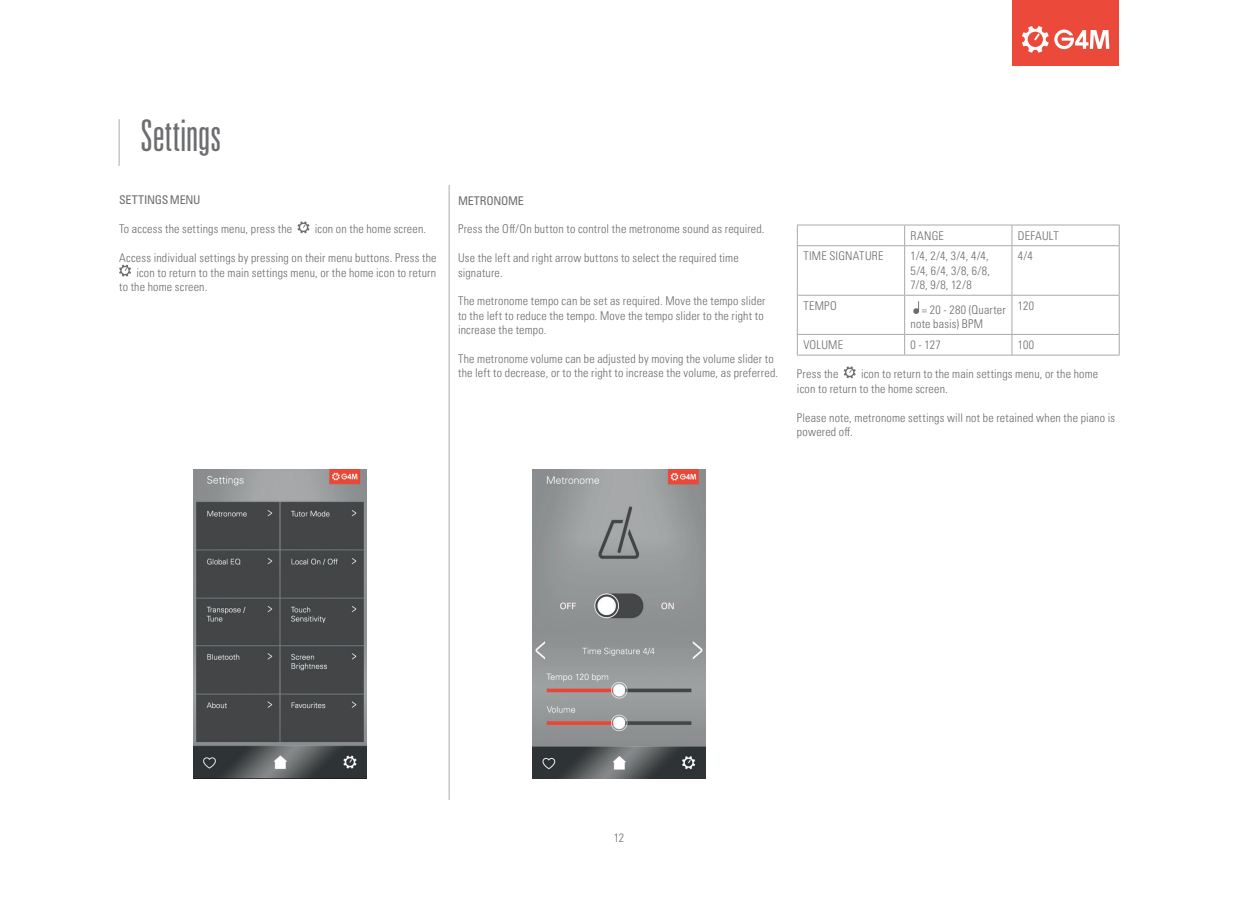
<style>
.page{position:relative;width:1238px;height:919px;background:#fff}
.page>*{position:absolute;margin:0;border:0;box-sizing:border-box;transform-origin:0 0}
.t1{font:43.5px "Univers LT Pro Light Ult Cond";color:#6c6d70}
.t2{font:300 condensed 12px/14.4px "Univers LT Pro";letter-spacing:.015em;color:#6c6d70}
.t3{font:condensed 12px "Univers LT Pro";letter-spacing:-.025em;color:#6c6d70}
</style>
<div class="page">
<img style="left:532px;top:469px;width:173px;height:309px">
<svg style="left:297px;top:221px;width:12px;height:12px"></svg>
<svg style="left:119px;top:264px;width:12px;height:12px"></svg>
<hr style="left:119px;top:119px;width:1px;height:47px;background:#a8a9ad">
<img style="left:193px;top:469px;width:174px;height:309px">
<hr style="left:449px;top:185px;width:1px;height:614px;background:#a8a9ad">
<hr style="left:797px;top:225px;width:107px;height:1px;background:#a8a9ad">
<svg style="left:797px;top:225px;width:1px;height:20px"></svg>
<hr style="left:904px;top:225px;width:107px;height:1px;background:#a8a9ad">
<svg style="left:904px;top:225px;width:1px;height:20px"></svg>
<hr style="left:1011px;top:225px;width:108px;height:1px;background:#a8a9ad">
<svg style="left:1011px;top:225px;width:1px;height:20px"></svg>
<svg style="left:1118px;top:225px;width:1px;height:20px"></svg>
<hr style="left:797px;top:245px;width:107px;height:1px;background:#a8a9ad">
<hr style="left:797px;top:246px;width:1px;height:49px;background:#a8a9ad">
<hr style="left:904px;top:245px;width:107px;height:1px;background:#a8a9ad">
<hr style="left:904px;top:246px;width:1px;height:49px;background:#a8a9ad">
<hr style="left:1011px;top:245px;width:108px;height:1px;background:#a8a9ad">
<hr style="left:1011px;top:246px;width:1px;height:49px;background:#a8a9ad">
<hr style="left:1118px;top:246px;width:1px;height:49px;background:#a8a9ad">
<hr style="left:797px;top:295px;width:107px;height:1px;background:#a8a9ad">
<hr style="left:797px;top:295px;width:1px;height:39px;background:#a8a9ad">
<hr style="left:904px;top:295px;width:107px;height:1px;background:#a8a9ad">
<hr style="left:904px;top:295px;width:1px;height:39px;background:#a8a9ad">
<hr style="left:1011px;top:295px;width:108px;height:1px;background:#a8a9ad">
<hr style="left:1011px;top:295px;width:1px;height:39px;background:#a8a9ad">
<hr style="left:1118px;top:295px;width:1px;height:39px;background:#a8a9ad">
<hr style="left:797px;top:334px;width:107px;height:1px;background:#a8a9ad">
<svg style="left:797px;top:335px;width:1px;height:20px"></svg>
<hr style="left:904px;top:334px;width:107px;height:1px;background:#a8a9ad">
<svg style="left:904px;top:335px;width:1px;height:20px"></svg>
<hr style="left:1011px;top:334px;width:108px;height:1px;background:#a8a9ad">
<svg style="left:1011px;top:335px;width:1px;height:20px"></svg>
<svg style="left:1118px;top:335px;width:1px;height:20px"></svg>
<hr style="left:797px;top:355px;width:107px;height:1px;background:#a8a9ad">
<hr style="left:904px;top:355px;width:107px;height:1px;background:#a8a9ad">
<hr style="left:1011px;top:355px;width:108px;height:1px;background:#a8a9ad">
<svg style="left:913px;top:301px;width:6px;height:13px"></svg>
<svg style="left:843px;top:366px;width:12px;height:12px"></svg>
<div style="left:1012px;top:0;width:106px;height:66px;background:#eb4939"></div>
<svg style="left:1054px;top:30px;width:55px;height:19px"></svg>
<svg style="left:1022px;top:26px;width:26px;height:27px"></svg>
<h1 class="t1" style="left:140px;top:110px;width:82px">Settings</h1>
<p class="t3" style="left:119px;top:193px;width:83px">SETTINGS MENU</p>
<p class="t2" style="left:119px;top:221px;width:175px">To access the settings menu, press the</p>
<p class="t2" style="left:315px;top:221px;width:113px">icon on the home screen.</p>
<p class="t2" style="left:119px;top:250px;width:319px">Access individual settings by pressing on their menu buttons. Press the</p>
<p class="t2" style="left:136px;top:264px;width:301px">icon to return to the main settings menu, or the home icon to return</p>
<p class="t2" style="left:119px;top:279px;width:90px">to the home screen.</p>
<p class="t3" style="left:458px;top:193px;width:67px">METRONOME</p>
<p class="t2" style="left:458px;top:221px;width:308px">Press the Off/On button to control the metronome sound as required.</p>
<p class="t2" style="left:458px;top:250px;width:282px">Use the left and right arrow buttons to select the required time signature.</p>
<p class="t2" style="left:458px;top:293px;width:309px">The metronome tempo can be set as required. Move the tempo slider to the left to reduce the tempo. Move the tempo slider to the right to increase the tempo.</p>
<p class="t2" style="left:458px;top:351px;width:321px">The metronome volume can be adjusted by moving the volume slider to the left to decrease, or to the right to increase the volume, as preferred.</p>
<p class="t2" style="left:910px;top:227px;width:35px">RANGE</p>
<p class="t2" style="left:1017px;top:227px;width:42px">DEFAULT</p>
<p class="t2" style="left:803px;top:248px;width:82px">TIME SIGNATURE</p>
<p class="t2" style="left:910px;top:248px;width:81px;text-align:justify">1/4, 2/4, 3/4, 4/4, 5/4, 6/4, 3/8, 6/8, 7/8, 9/8, 12/8</p>
<p class="t2" style="left:1017px;top:248px;width:16px">4/4</p>
<p class="t2" style="left:803px;top:298px;width:35px">TEMPO</p>
<p class="t2" style="left:910px;top:302px;width:97px;text-indent:11px">= 20 - 280 (Quarter note basis) BPM</p>
<p class="t2" style="left:1017px;top:298px;width:18px">120</p>
<p class="t2" style="left:803px;top:337px;width:41px">VOLUME</p>
<p class="t2" style="left:910px;top:337px;width:32px">0 - 127</p>
<p class="t2" style="left:1017px;top:337px;width:18px">100</p>
<p class="t2" style="left:797px;top:366px;width:43px">Press the</p>
<p class="t2" style="left:797px;top:366px;width:303px;text-indent:64px">icon to return to the main settings menu, or the home icon to return to the home screen.</p>
<p class="t2" style="left:797px;top:409px;width:319px">Please note, metronome settings will not be retained when the piano is powered off.</p>
<p class="t2" style="left:613px;top:830px;width:12px">12</p>
</div>
